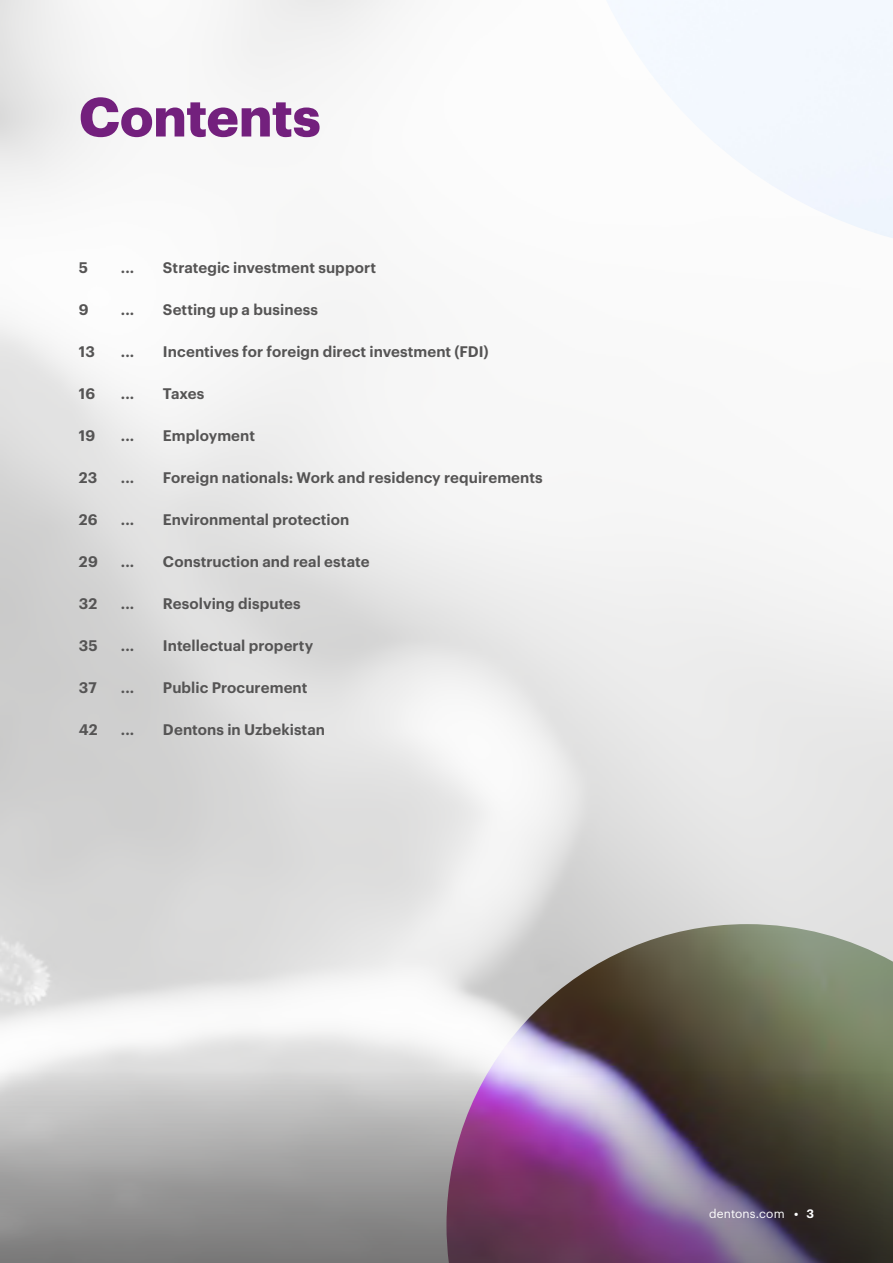
<style>
.page{position:relative;width:893px;height:1263px;background:#fff}
.page>*{position:absolute;margin:0;border:0;box-sizing:border-box;transform-origin:0 0}
.t1{font:700 54px "Dentons Sans";letter-spacing:-.005em;color:#73207d}
.t2{font:600 15px "Dentons Sans";letter-spacing:.005em;color:#555454}
.t3{font:12px "Dentons Sans";letter-spacing:.01em;color:#fff}
.s1{font-weight:600}
</style>
<div class="page">
<img style="left:446px;top:924px;width:447px;height:147px">
<svg style="left:0;top:1071px;width:893px;height:192px;background:#897b87"></svg>
<h1 class="t1" style="left:79px;top:75px;width:243px">Contents</h1>
<p class="t2" style="left:79px;top:256px;width:11px">5</p>
<p class="t2" style="left:121px;top:256px;width:15px">...</p>
<p class="t2" style="left:163px;top:256px;width:215px">Strategic investment support</p>
<p class="t2" style="left:79px;top:298px;width:11px">9</p>
<p class="t2" style="left:121px;top:298px;width:15px">...</p>
<p class="t2" style="left:163px;top:298px;width:157px">Setting up a business</p>
<p class="t2" style="left:79px;top:340px;width:17px">13</p>
<p class="t2" style="left:121px;top:340px;width:15px">...</p>
<p class="t2" style="left:163px;top:340px;width:327px">Incentives for foreign direct investment (FDI)</p>
<p class="t2" style="left:79px;top:382px;width:18px">16</p>
<p class="t2" style="left:121px;top:382px;width:15px">...</p>
<p class="t2" style="left:163px;top:382px;width:43px">Taxes</p>
<p class="t2" style="left:79px;top:424px;width:18px">19</p>
<p class="t2" style="left:121px;top:424px;width:15px">...</p>
<p class="t2" style="left:163px;top:424px;width:94px">Employment</p>
<p class="t2" style="left:79px;top:466px;width:20px">23</p>
<p class="t2" style="left:121px;top:466px;width:15px">...</p>
<p class="t2" style="left:163px;top:466px;width:381px">Foreign nationals: Work and residency requirements</p>
<p class="t2" style="left:79px;top:508px;width:20px">26</p>
<p class="t2" style="left:121px;top:508px;width:15px">...</p>
<p class="t2" style="left:163px;top:508px;width:188px">Environmental protection</p>
<p class="t2" style="left:79px;top:550px;width:20px">29</p>
<p class="t2" style="left:121px;top:550px;width:15px">...</p>
<p class="t2" style="left:163px;top:550px;width:208px">Construction and real estate</p>
<p class="t2" style="left:79px;top:592px;width:20px">32</p>
<p class="t2" style="left:121px;top:592px;width:15px">...</p>
<p class="t2" style="left:163px;top:592px;width:139px">Resolving disputes</p>
<p class="t2" style="left:79px;top:634px;width:20px">35</p>
<p class="t2" style="left:121px;top:634px;width:15px">...</p>
<p class="t2" style="left:163px;top:634px;width:152px">Intellectual property</p>
<p class="t2" style="left:79px;top:676px;width:19px">37</p>
<p class="t2" style="left:121px;top:676px;width:15px">...</p>
<p class="t2" style="left:163px;top:676px;width:146px">Public Procurement</p>
<p class="t2" style="left:79px;top:718px;width:20px">42</p>
<p class="t2" style="left:121px;top:718px;width:15px">...</p>
<p class="t2" style="left:163px;top:718px;width:164px">Dentons in Uzbekistan</p>
<p class="t3" style="left:709px;top:1205px;width:106px">dentons.com <span class="s1">• 3</span></p>
</div>
